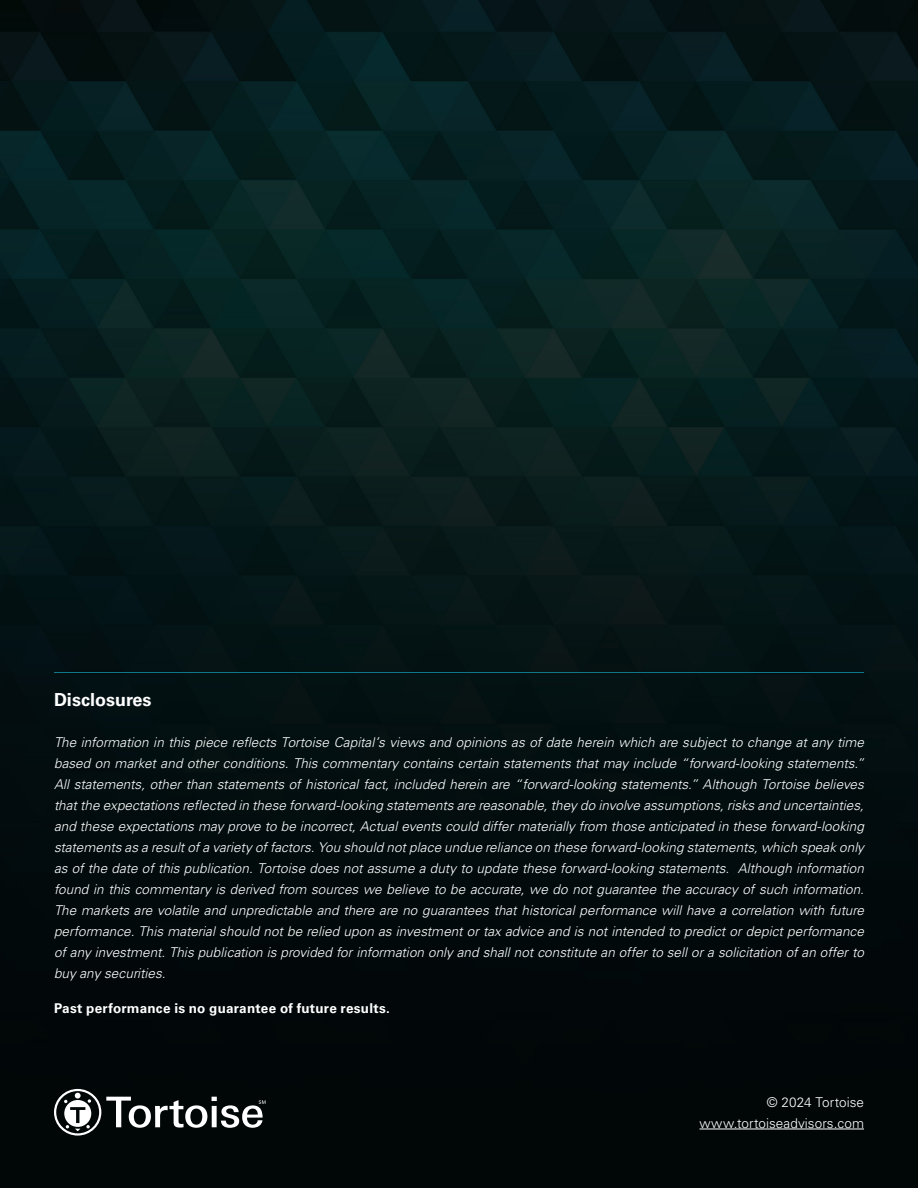
<style>
.page{position:relative;width:918px;height:1188px;background:#fff}
.page>*{position:absolute;margin:0;border:0;box-sizing:border-box;transform-origin:0 0}
.t1{font:700 18px "Univers LT Std";color:#fff}
.t2{font:italic 300 13.5px/21px "Univers LT Std";color:#fff;text-align:justify}
.t3{font:700 13.5px "Univers LT Std";letter-spacing:.02em;color:#fff}
.t4{font:300 13.5px/21px "Univers LT Std";letter-spacing:.005em;color:#fff;text-align:right}
</style>
<div class="page">
<img style="left:0;top:0;width:918px;height:1188px">
<hr style="left:699px;top:1129px;width:165px;height:1px;background:#fff">
<svg style="left:54px;top:1089px;width:212px;height:47px"></svg>
<hr style="left:54px;top:672px;width:810px;height:1px;background:#0f7589">
<h1 class="t1" style="left:54px;top:689px;width:99px">Disclosures</h1>
<p class="t2" style="left:54px;top:732px;width:812px">The information in this piece reflects Tortoise Capital’s views and opinions as of date herein which are subject to change at any time based on market and other conditions. This commentary contains certain statements that may include “forward-looking statements.” All statements, other than statements of historical fact, included herein are “forward-looking statements.” Although Tortoise believes that the expectations reflected in these forward-looking statements are reasonable, they do involve assumptions, risks and uncertainties, and these expectations may prove to be incorrect, Actual events could differ materially from those anticipated in these forward-looking statements as a result of a variety of factors. You should not place undue reliance on these forward-looking statements, which speak only as of the date of this publication. Tortoise does not assume a duty to update these forward-looking statements. Although information found in this commentary is derived from sources we believe to be accurate, we do not guarantee the accuracy of such information.<br>The markets are volatile and unpredictable and there are no guarantees that historical performance will have a correlation with future performance. This material should not be relied upon as investment or tax advice and is not intended to predict or depict performance of any investment. This publication is provided for information only and shall not constitute an offer to sell or a solicitation of an offer to buy any securities.</p>
<p class="t3" style="left:54px;top:1000px;width:337px">Past performance is no guarantee of future results.</p>
<p class="t4" style="left:699px;top:1091px;width:166px">© 2024 Tortoise www.tortoiseadvisors.com</p>
</div>
